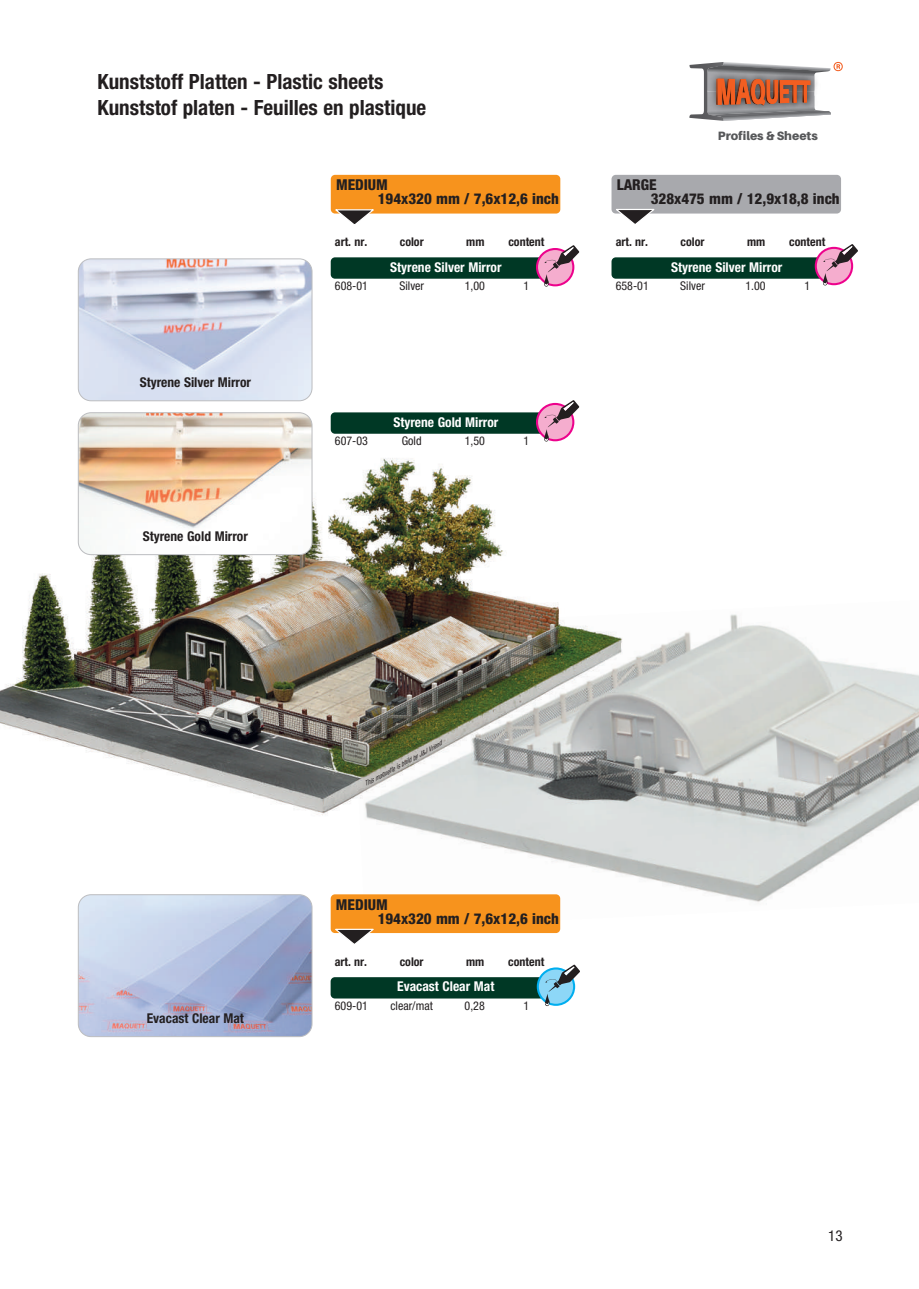
<style>
.page{position:relative;width:919px;height:1289px;background:#fff}
.page>*{position:absolute;margin:0;border:0;box-sizing:border-box;transform-origin:0 0}
.t1{font:700 condensed 21px/25.2px "Helvetica Neue LT Pro";color:#231f20}
.t2{font:800 condensed 15px/14.2px "Helvetica Neue LT Pro";color:#231f20}
.t3{font:condensed 15px "Helvetica Neue LT Pro";color:#231f20}
.t4{font:700 condensed 13.5px "Helvetica Neue LT Pro";color:#fff}
.t5{font:700 condensed 13.5px "Helvetica Neue LT Pro";color:#231f20}
.t6{font:900 12.15px "Aileron";color:#57585a}
.t7{font:condensed 12px "Helvetica Neue LT Pro";color:#231f20}
.t8{font:700 condensed 12px "Helvetica Neue LT Pro";color:#231f20}
.t9{font:italic condensed 6.45px "Helvetica Neue LT Pro";color:#231f20}
</style>
<div class="page">
<img style="left:0;top:453px;width:517px;height:362px">
<img style="left:350px;top:600px;width:568px;height:329px">
<div style="left:611px;top:175px;width:230px;height:38px;background:#a8a9ad;border-radius:4px"></div>
<svg style="left:614px;top:208px;width:43px;height:16px"></svg>
<div style="left:611px;top:257px;width:230px;height:22px;background:#003825;border-radius:4px"></div>
<div style="left:331px;top:175px;width:229px;height:38px;background:#f7931d;border-radius:4px"></div>
<svg style="left:334px;top:209px;width:42px;height:15px"></svg>
<svg style="left:815px;top:248px;width:37px;height:36px"></svg>
<div style="left:814px;top:247px;width:39px;height:38px;border:2px solid #ed028c;border-radius:50%"></div>
<svg style="left:820px;top:244px;width:38px;height:42px"></svg>
<div style="left:331px;top:412px;width:229px;height:22px;background:#003825;border-radius:4px"></div>
<svg style="left:537px;top:404px;width:36px;height:36px"></svg>
<div style="left:536px;top:403px;width:38px;height:38px;border:2px solid #ed028c;border-radius:50%"></div>
<svg style="left:542px;top:400px;width:37px;height:42px"></svg>
<div style="left:331px;top:257px;width:229px;height:22px;background:#003825;border-radius:4px"></div>
<svg style="left:537px;top:249px;width:36px;height:36px"></svg>
<div style="left:536px;top:248px;width:38px;height:38px;border:2px solid #ed028c;border-radius:50%"></div>
<svg style="left:542px;top:245px;width:37px;height:42px"></svg>
<img style="left:78px;top:260px;width:234px;height:141px">
<div style="left:78px;top:258px;width:234px;height:143px;border:1px solid #bcbdc0;border-radius:13px"></div>
<img style="left:78px;top:413px;width:234px;height:141px">
<div style="left:78px;top:412px;width:234px;height:143px;border:1px solid #bcbdc0;border-radius:13px"></div>
<img style="left:78px;top:895px;width:234px;height:141px">
<div style="left:78px;top:894px;width:234px;height:142px;border:1px solid #bcbdc0;border-radius:13px"></div>
<div style="left:330px;top:894px;width:230px;height:39px;background:#f7931d;border-radius:4px"></div>
<svg style="left:335px;top:928px;width:41px;height:16px"></svg>
<div style="left:330px;top:977px;width:230px;height:21px;background:#003825;border-radius:4px"></div>
<svg style="left:537px;top:968px;width:37px;height:36px"></svg>
<div style="left:536px;top:967px;width:39px;height:38px;border:2px solid #00aeef;border-radius:50%"></div>
<svg style="left:543px;top:964px;width:37px;height:42px"></svg>
<svg style="left:689px;top:62px;width:153px;height:59px"></svg>
<h1 class="t1" style="left:97px;top:69px;width:330px">Kunststoff Platten - Plastic sheets<br>Kunststof platen - Feuilles en plastique</h1>
<p class="t2" style="left:378px;top:177px;width:183px;text-indent:-42px">MEDIUM<br>194x320 mm / 7,6x12,6 inch</p>
<p class="t8" style="left:335px;top:235px;width:34px">art. nr.</p>
<p class="t8" style="left:400px;top:235px;width:25px">color</p>
<p class="t8" style="left:466px;top:235px;width:20px">mm</p>
<p class="t8" style="left:508px;top:235px;width:37px">content</p>
<p class="t4" style="left:390px;top:258px;width:113px">Styrene Silver Mirror</p>
<p class="t5" style="left:140px;top:374px;width:113px">Styrene Silver Mirror</p>
<p class="t5" style="left:143px;top:528px;width:107px">Styrene Gold Mirror</p>
<p class="t7" style="left:335px;top:279px;width:35px">608-01</p>
<p class="t7" style="left:399px;top:279px;width:26px">Silver</p>
<p class="t7" style="left:464px;top:279px;width:22px">1,00</p>
<p class="t7" style="left:523px;top:279px;width:7px">1</p>
<p class="t4" style="left:393px;top:413px;width:107px">Styrene Gold Mirror</p>
<p class="t7" style="left:335px;top:434px;width:35px">607-03</p>
<p class="t7" style="left:402px;top:434px;width:21px">Gold</p>
<p class="t7" style="left:464px;top:434px;width:22px">1,50</p>
<p class="t7" style="left:523px;top:434px;width:7px">1</p>
<p class="t6" style="left:717px;top:129px;width:101px">Profiles &amp; Sheets</p>
<p class="t2" style="left:650px;top:177px;width:190px;text-indent:-34px">LARGE<br>328x475 mm / 12,9x18,8 inch</p>
<p class="t8" style="left:615px;top:234px;width:34px">art. nr.</p>
<p class="t8" style="left:680px;top:234px;width:25px">color</p>
<p class="t8" style="left:747px;top:234px;width:20px">mm</p>
<p class="t8" style="left:789px;top:234px;width:37px">content</p>
<p class="t4" style="left:671px;top:258px;width:113px">Styrene Silver Mirror</p>
<p class="t7" style="left:615px;top:279px;width:35px">658-01</p>
<p class="t7" style="left:680px;top:279px;width:26px">Silver</p>
<p class="t7" style="left:745px;top:279px;width:22px">1.00</p>
<p class="t7" style="left:804px;top:279px;width:7px">1</p>
<p class="t5" style="left:147px;top:1010px;width:99px">Evacast Clear Mat</p>
<p class="t9" style="left:362px;top:780px;width:89px;rotate:-28deg">This maquette is build by J&amp;J Vriend</p>
<p class="t2" style="left:377px;top:896px;width:183px;text-indent:-42px">MEDIUM<br>194x320 mm / 7,6x12,6 inch</p>
<p class="t8" style="left:335px;top:954px;width:34px">art. nr.</p>
<p class="t8" style="left:399px;top:954px;width:25px">color</p>
<p class="t8" style="left:466px;top:954px;width:20px">mm</p>
<p class="t8" style="left:508px;top:954px;width:37px">content</p>
<p class="t4" style="left:397px;top:978px;width:99px">Evacast Clear Mat</p>
<p class="t7" style="left:335px;top:998px;width:35px">609-01</p>
<p class="t7" style="left:390px;top:998px;width:44px">clear/mat</p>
<p class="t7" style="left:464px;top:998px;width:22px">0,28</p>
<p class="t7" style="left:523px;top:998px;width:7px">1</p>
<p class="t3" style="left:828px;top:1227px;width:16px">13</p>
</div>
